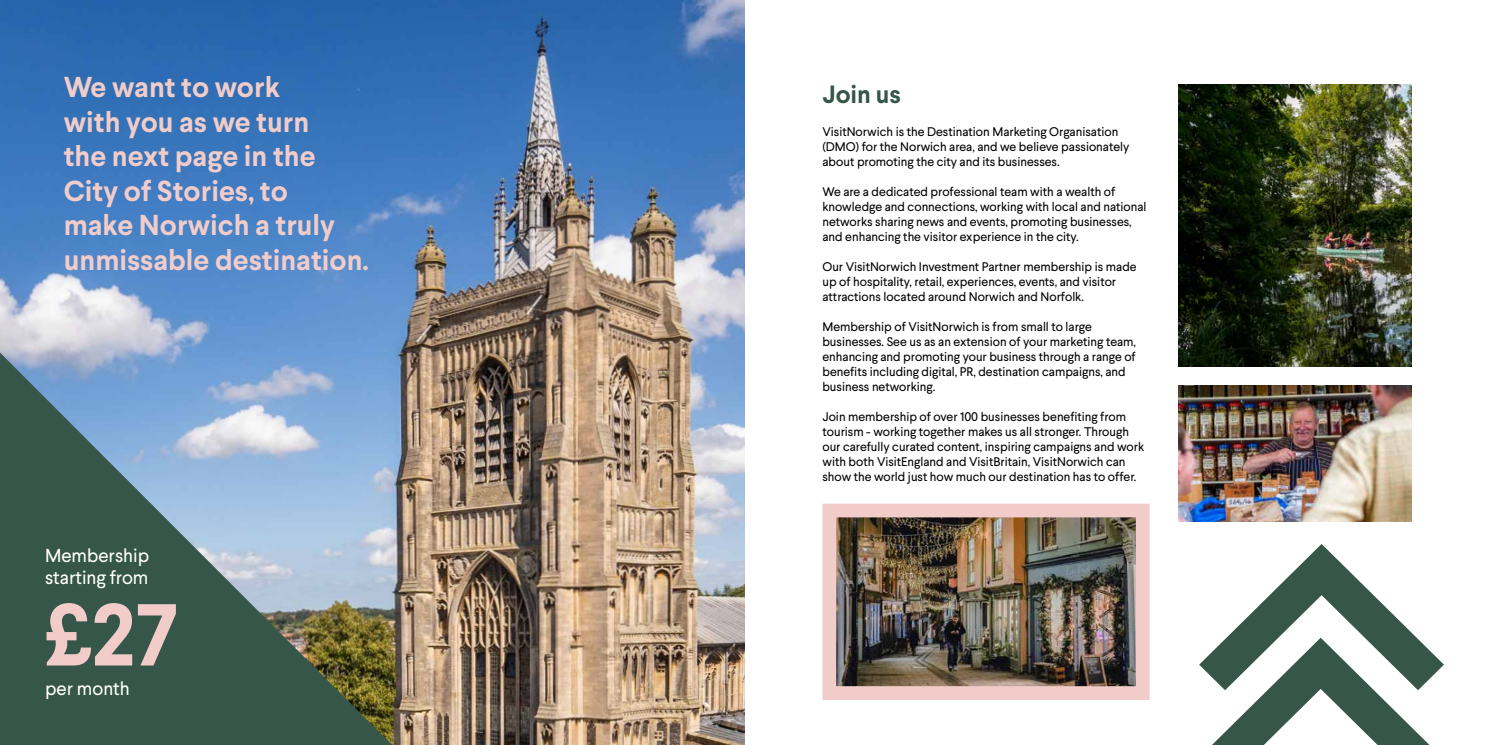
<style>
.page{position:relative;width:1489px;height:745px;background:#fff}
.page>*{position:absolute;margin:0;border:0;box-sizing:border-box;transform-origin:0 0}
.t1{font:700 87.5px "Larsseit";color:#f2ccc9}
.t2{font:700 28.75px/34.5px "Larsseit";color:#f2ccc9}
.t3{font:700 25px "Larsseit";color:#355648}
.t4{font:18.75px/22.5px "Larsseit";color:#fff}
.t5{font:12.5px/15px "Larsseit";color:#000}
</style>
<div class="page">
<img style="left:0;top:0;width:744px;height:744px">
<svg style="left:0;top:352px;width:392px;height:392px;background:#658288"></svg>
<img style="left:1178px;top:84px;width:232px;height:282px">
<svg style="left:1199px;top:544px;width:244px;height:200px"></svg>
<img style="left:837px;top:518px;width:297px;height:166px">
<div style="left:822px;top:503px;width:327px;height:196px;border:14px solid #f2ccc9"></div>
<img style="left:1178px;top:386px;width:232px;height:135px">
<h2 class="t2" style="left:64px;top:70px;width:306px">We want to work<br>with you as we turn<br>the next page in the<br>City of Stories, to<br>make Norwich a truly unmissable destination.</h2>
<h3 class="t4" style="left:45px;top:543px;width:106px">Membership starting from</h3>
<h1 class="t1" style="left:45px;top:576px;width:136px">£27</h1>
<h3 class="t4" style="left:45px;top:676px;width:86px">per month</h3>
<h3 class="t3" style="left:822px;top:77px;width:80px">Join us</h3>
<p class="t5" style="left:822px;top:124px;width:308px">VisitNorwich is the Destination Marketing Organisation (DMO) for the Norwich area, and we believe passionately about promoting the city and its businesses.</p>
<p class="t5" style="left:822px;top:184px;width:325px">We are a dedicated professional team with a wealth of knowledge and connections, working with local and national networks sharing news and events, promoting businesses, and enhancing the visitor experience in the city.</p>
<p class="t5" style="left:822px;top:259px;width:315px">Our VisitNorwich Investment Partner membership is made up of hospitality, retail, experiences, events, and visitor attractions located around Norwich and Norfolk.</p>
<p class="t5" style="left:822px;top:319px;width:315px">Membership of VisitNorwich is from small to large businesses. See us as an extension of your marketing team, enhancing and promoting your business through a range of benefits including digital, PR, destination campaigns, and business networking.</p>
<p class="t5" style="left:822px;top:409px;width:323px">Join membership of over 100 businesses benefiting from tourism - working together makes us all stronger. Through our carefully curated content, inspiring campaigns and work with both VisitEngland and VisitBritain, VisitNorwich can show the world just how much our destination has to offer.</p>
</div>
